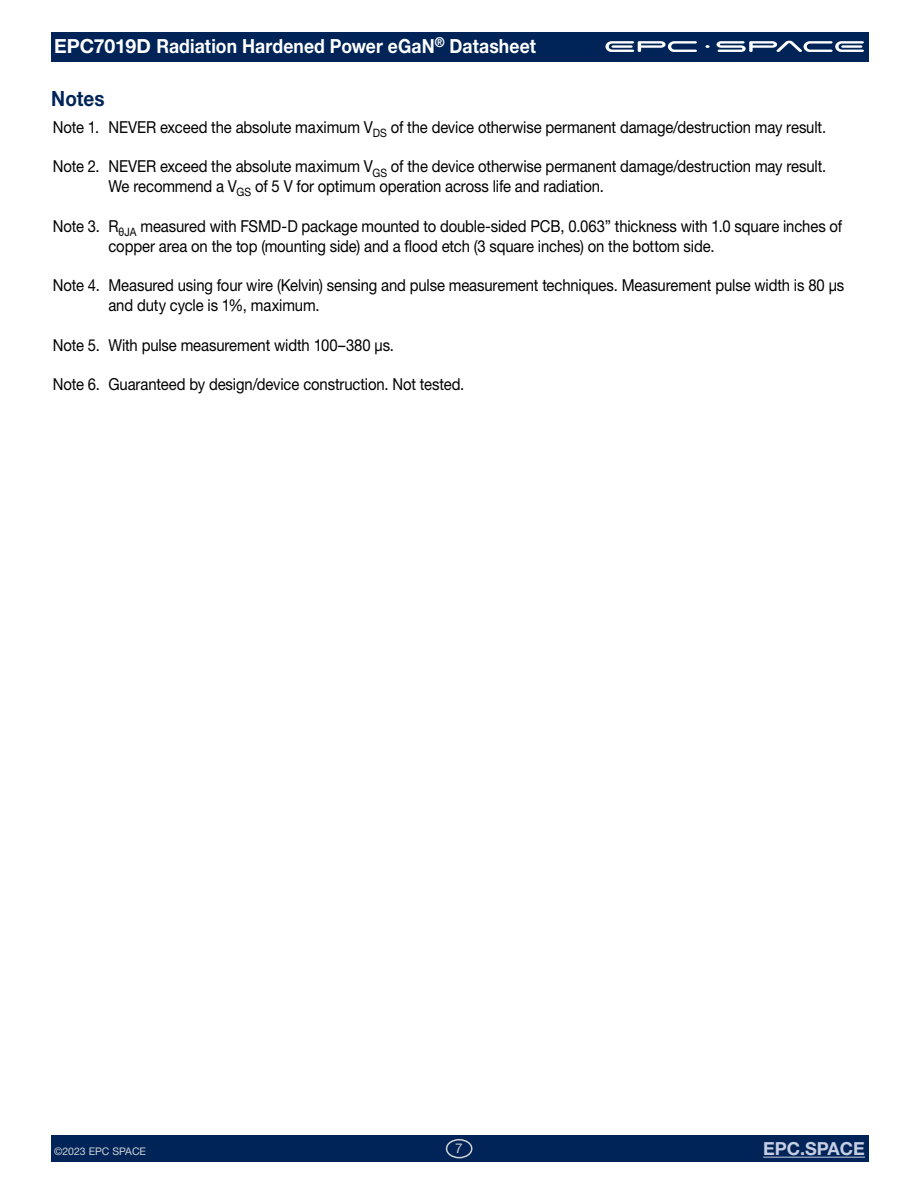
<style>
.page{position:relative;width:918px;height:1188px;background:#fff}
.page>*{position:absolute;margin:0;border:0;box-sizing:border-box;transform-origin:0 0}
.t1{font:700 21px "Helvetica Neue LT Std";color:#002458;scale:.9 1}
.t2{font:700 19.5px "Helvetica Neue LT Std";letter-spacing:.005em;color:#fff}
.t3{font:700 18px "Helvetica Neue LT Std";color:#c6cee4}
.t4{font:16.5px/19.8px "Helvetica Neue LT Std";letter-spacing:-.01em;color:#000;scale:.9 1}
.t5{font:13.5px "Helvetica Neue LT Std";color:#d1d3d4}
.t6{font:10.5px "Helvetica Neue LT Std";color:#d1d3d4}
</style>
<div class="page">
<div style="left:51px;top:1135px;width:817px;height:27px;background:#002458"></div>
<div style="left:51px;top:32px;width:817px;height:30px;background:#002458"></div>
<div style="left:446px;top:1139px;width:27px;height:19px;border:2px solid #d1d3d4;border-radius:50%"></div>
<hr style="left:763px;top:1157px;width:102px;height:1px;background:#c6cee4">
<div style="left:600px;top:40px;width:269px;height:23px;background:#002458"></div>
<svg style="left:605px;top:41px;width:92px;height:11px"></svg>
<svg style="left:717px;top:41px;width:147px;height:11px"></svg>
<svg style="left:705px;top:45px;width:5px;height:3px"></svg>
<p class="t2" style="left:54px;top:34px;width:484px">EPC7019D Radiation Hardened Power eGaN<sup>®</sup> Datasheet</p>
<p class="t1" style="left:51px;top:85px;width:61px">Notes</p>
<p class="t4" style="left:53px;top:117px;width:861px">Note 1. NEVER exceed the absolute maximum V<sub>DS</sub> of the device otherwise permanent damage/destruction may result.</p>
<p class="t4" style="left:108px;top:156px;width:799px;text-indent:-56px">Note 2. NEVER exceed the absolute maximum V<sub>GS</sub> of the device otherwise permanent damage/destruction may result.<br>We recommend a V<sub>GS</sub> of 5 V for optimum operation across life and radiation.</p>
<p class="t4" style="left:108px;top:216px;width:817px;text-indent:-56px">Note 3. R<sub>θ</sub><sub>JA</sub> measured with FSMD-D package mounted to double-sided PCB, 0.063” thickness with 1.0 square inches of copper area on the top (mounting side) and a flood etch (3 square inches) on the bottom side.</p>
<p class="t4" style="left:108px;top:275px;width:819px;text-indent:-56px">Note 4. Measured using four wire (Kelvin) sensing and pulse measurement techniques. Measurement pulse width is 80 μs and duty cycle is 1%, maximum.</p>
<p class="t4" style="left:53px;top:335px;width:381px">Note 5. With pulse measurement width 100–380 μs.</p>
<p class="t4" style="left:53px;top:374px;width:459px">Note 6. Guaranteed by design/device construction. Not tested.</p>
<p class="t6" style="left:54px;top:1145px;width:94px">©2023 EPC SPACE</p>
<p class="t5" style="left:455px;top:1141px;width:9px">7</p>
<p class="t3" style="left:763px;top:1138px;width:103px">EPC.SPACE</p>
</div>
